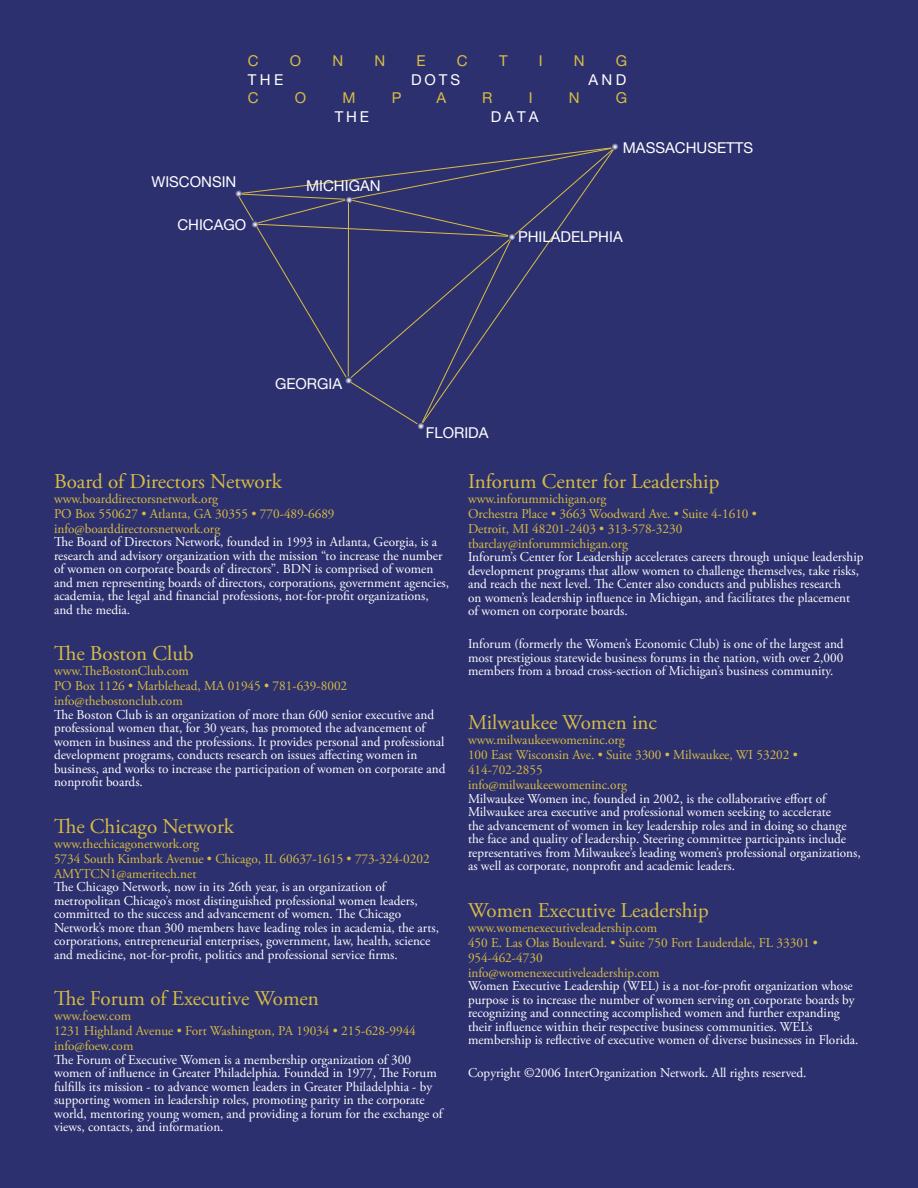
<style>
.page{position:relative;width:918px;height:1188px;background:#2d306f}
.page>*{position:absolute;margin:0;border:0;box-sizing:border-box;transform-origin:0 0}
.Heading_2_yellow{font:21px "Adobe Garamond Pro";color:#d8bd42}
.Bullets__red{font:15px "Helvetica Neue";color:#fff}
.Bullets__red-2{font:15px "Helvetica Neue";color:#d8bd42}
.back_page_copy{font:13.5px/13.5px "Adobe Garamond Pro";color:#fff}
.Network_Contact_Info{font:13.5px/15px "Adobe Garamond Pro";color:#d8bd42}
</style>
<div class="page">
<svg style="left:238px;top:147px;width:376px;height:136px"></svg>
<svg style="left:235px;top:190px;width:7px;height:7px"></svg>
<svg style="left:248px;top:196px;width:273px;height:233px"></svg>
<svg style="left:611px;top:143px;width:7px;height:7px"></svg>
<p class="Bullets__red-2" style="left:248px;top:52px;width:12px">C</p>
<p class="Bullets__red-2" style="left:290px;top:52px;width:13px">O</p>
<p class="Bullets__red-2" style="left:333px;top:52px;width:12px">N</p>
<p class="Bullets__red-2" style="left:375px;top:52px;width:12px">N</p>
<p class="Bullets__red-2" style="left:417px;top:52px;width:11px">E</p>
<p class="Bullets__red-2" style="left:457px;top:52px;width:12px">C</p>
<p class="Bullets__red-2" style="left:499px;top:52px;width:10px">T</p>
<p class="Bullets__red-2" style="left:539px;top:52px;width:5px">I</p>
<p class="Bullets__red-2" style="left:574px;top:52px;width:12px">N</p>
<p class="Bullets__red-2" style="left:616px;top:52px;width:13px">G</p>
<p class="Bullets__red" style="left:248px;top:70px;width:37px">THE</p>
<p class="Bullets__red" style="left:411px;top:70px;width:51px">DOTS</p>
<p class="Bullets__red" style="left:588px;top:70px;width:40px">AND</p>
<p class="Bullets__red-2" style="left:248px;top:89px;width:12px">C</p>
<p class="Bullets__red-2" style="left:295px;top:89px;width:13px">O</p>
<p class="Bullets__red-2" style="left:342px;top:89px;width:15px">M</p>
<p class="Bullets__red-2" style="left:392px;top:89px;width:11px">P</p>
<p class="Bullets__red-2" style="left:436px;top:89px;width:11px">A</p>
<p class="Bullets__red-2" style="left:482px;top:89px;width:12px">R</p>
<p class="Bullets__red-2" style="left:529px;top:89px;width:5px">I</p>
<p class="Bullets__red-2" style="left:569px;top:89px;width:12px">N</p>
<p class="Bullets__red-2" style="left:616px;top:89px;width:13px">G</p>
<p class="Bullets__red" style="left:335px;top:108px;width:36px">THE</p>
<p class="Bullets__red" style="left:491px;top:108px;width:49px">DATA</p>
<p class="Bullets__red" style="left:623px;top:139px;width:132px">MASSACHUSETTS</p>
<p class="Bullets__red" style="left:151px;top:173px;width:86px">WISCONSIN</p>
<p class="Bullets__red" style="left:306px;top:177px;width:76px">MICHIGAN</p>
<p class="Bullets__red" style="left:177px;top:216px;width:70px">CHICAGO</p>
<p class="Bullets__red" style="left:518px;top:228px;width:106px">PHILADELPHIA</p>
<p class="Bullets__red" style="left:275px;top:374px;width:69px">GEORGIA</p>
<p class="Bullets__red" style="left:426px;top:423px;width:64px">FLORIDA</p>
<p class="Heading_2_yellow" style="left:54px;top:468px;width:229px">Board of Directors Network</p>
<p class="Network_Contact_Info" style="left:54px;top:491px;width:166px">www.boarddirectorsnetwork.org</p>
<p class="Network_Contact_Info" style="left:54px;top:506px;width:282px">PO Box 550627 • Atlanta, GA 30355 • 770-489-6689</p>
<p class="Network_Contact_Info" style="left:54px;top:521px;width:168px">info@boarddirectorsnetwork.org</p>
<p class="back_page_copy" style="left:54px;top:536px;width:397px">The Board of Directors Network, founded in 1993 in Atlanta, Georgia, is a research and advisory organization with the mission “to increase the number of women on corporate boards of directors”. BDN is comprised of women and men representing boards of directors, corporations, government agencies, academia, the legal and financial professions, not-for-profit organizations, and the media.</p>
<p class="Heading_2_yellow" style="left:54px;top:641px;width:141px">The Boston Club</p>
<p class="Network_Contact_Info" style="left:54px;top:664px;width:137px">www.TheBostonClub.com</p>
<p class="Network_Contact_Info" style="left:54px;top:679px;width:295px">PO Box 1126 • Marblehead, MA 01945 • 781-639-8002</p>
<p class="Network_Contact_Info" style="left:54px;top:694px;width:130px">info@thebostonclub.com</p>
<p class="back_page_copy" style="left:54px;top:708px;width:393px">The Boston Club is an organization of more than 600 senior executive and professional women that, for 30 years, has promoted the advancement of women in business and the professions. It provides personal and professional development programs, conducts research on issues affecting women in business, and works to increase the participation of women on corporate and nonprofit boards.</p>
<p class="Heading_2_yellow" style="left:54px;top:813px;width:182px">The Chicago Network</p>
<p class="Network_Contact_Info" style="left:54px;top:836px;width:147px">www.thechicagonetwork.org</p>
<p class="Network_Contact_Info" style="left:54px;top:851px;width:377px">5734 South Kimbark Avenue • Chicago, IL 60637-1615 • 773-324-0202</p>
<p class="Network_Contact_Info" style="left:54px;top:866px;width:144px">AMYTCN1@ameritech.net</p>
<p class="back_page_copy" style="left:54px;top:881px;width:386px">The Chicago Network, now in its 26th year, is an organization of metropolitan Chicago’s most distinguished professional women leaders, committed to the success and advancement of women. The Chicago Network’s more than 300 members have leading roles in academia, the arts, corporations, entrepreneurial enterprises, government, law, health, science and medicine, not-for-profit, politics and professional service firms.</p>
<p class="Heading_2_yellow" style="left:54px;top:986px;width:266px">The Forum of Executive Women</p>
<p class="Network_Contact_Info" style="left:54px;top:1009px;width:79px">www.foew.com</p>
<p class="Network_Contact_Info" style="left:54px;top:1024px;width:363px">1231 Highland Avenue • Fort Washington, PA 19034 • 215-628-9944</p>
<p class="Network_Contact_Info" style="left:54px;top:1039px;width:81px">info@foew.com</p>
<p class="back_page_copy" style="left:54px;top:1053px;width:390px">The Forum of Executive Women is a membership organization of 300 women of influence in Greater Philadelphia. Founded in 1977, The Forum fulfills its mission - to advance women leaders in Greater Philadelphia - by supporting women in leadership roles, promoting parity in the corporate world, mentoring young women, and providing a forum for the exchange of views, contacts, and information.</p>
<p class="Heading_2_yellow" style="left:468px;top:468px;width:253px">Inforum Center for Leadership</p>
<p class="Network_Contact_Info" style="left:468px;top:491px;width:140px">www.inforummichigan.org</p>
<p class="Network_Contact_Info" style="left:468px;top:506px;width:291px">Orchestra Place • 3663 Woodward Ave. • Suite 4-1610 •<br>Detroit, MI 48201-2403 • 313-578-3230</p>
<p class="Network_Contact_Info" style="left:468px;top:536px;width:161px">tbarclay@inforummichigan.org</p>
<p class="back_page_copy" style="left:468px;top:551px;width:397px">Inforum’s Center for Leadership accelerates careers through unique leadership development programs that allow women to challenge themselves, take risks, and reach the next level. The Center also conducts and publishes research<br>on women’s leadership influence in Michigan, and facilitates the placement of women on corporate boards.</p>
<p class="back_page_copy" style="left:468px;top:638px;width:377px;text-align:justify">Inforum (formerly the Women’s Economic Club) is one of the largest and most prestigious statewide business forums in the nation, with over 2,000 members from a broad cross-section of Michigan’s business community.</p>
<p class="Heading_2_yellow" style="left:468px;top:710px;width:190px">Milwaukee Women inc</p>
<p class="Network_Contact_Info" style="left:468px;top:733px;width:158px">www.milwaukeewomeninc.org</p>
<p class="Network_Contact_Info" style="left:468px;top:748px;width:331px">100 East Wisconsin Ave. • Suite 3300 • Milwaukee, WI 53202 •<br>414-702-2855</p>
<p class="Network_Contact_Info" style="left:468px;top:778px;width:161px">info@milwaukeewomeninc.org</p>
<p class="back_page_copy" style="left:468px;top:792px;width:394px">Milwaukee Women inc, founded in 2002, is the collaborative effort of Milwaukee area executive and professional women seeking to accelerate<br>the advancement of women in key leadership roles and in doing so change the face and quality of leadership. Steering committee participants include representatives from Milwaukee’s leading women’s professional organizations, as well as corporate, nonprofit and academic leaders.</p>
<p class="Heading_2_yellow" style="left:468px;top:897px;width:242px">Women Executive Leadership</p>
<p class="Network_Contact_Info" style="left:468px;top:920px;width:191px">www.womenexecutiveleadership.com</p>
<p class="Network_Contact_Info" style="left:468px;top:935px;width:352px">450 E. Las Olas Boulevard. • Suite 750 Fort Lauderdale, FL 33301 •<br>954-462-4730</p>
<p class="Network_Contact_Info" style="left:468px;top:965px;width:193px">info@womenexecutiveleadership.com</p>
<p class="back_page_copy" style="left:468px;top:980px;width:392px">Women Executive Leadership (WEL) is a not-for-profit organization whose purpose is to increase the number of women serving on corporate boards by recognizing and connecting accomplished women and further expanding their influence within their respective business communities. WEL’s membership is reflective of executive women of diverse businesses in Florida.</p>
<p class="back_page_copy" style="left:468px;top:1067px;width:340px">Copyright ©2006 InterOrganization Network. All rights reserved.</p>
</div>
